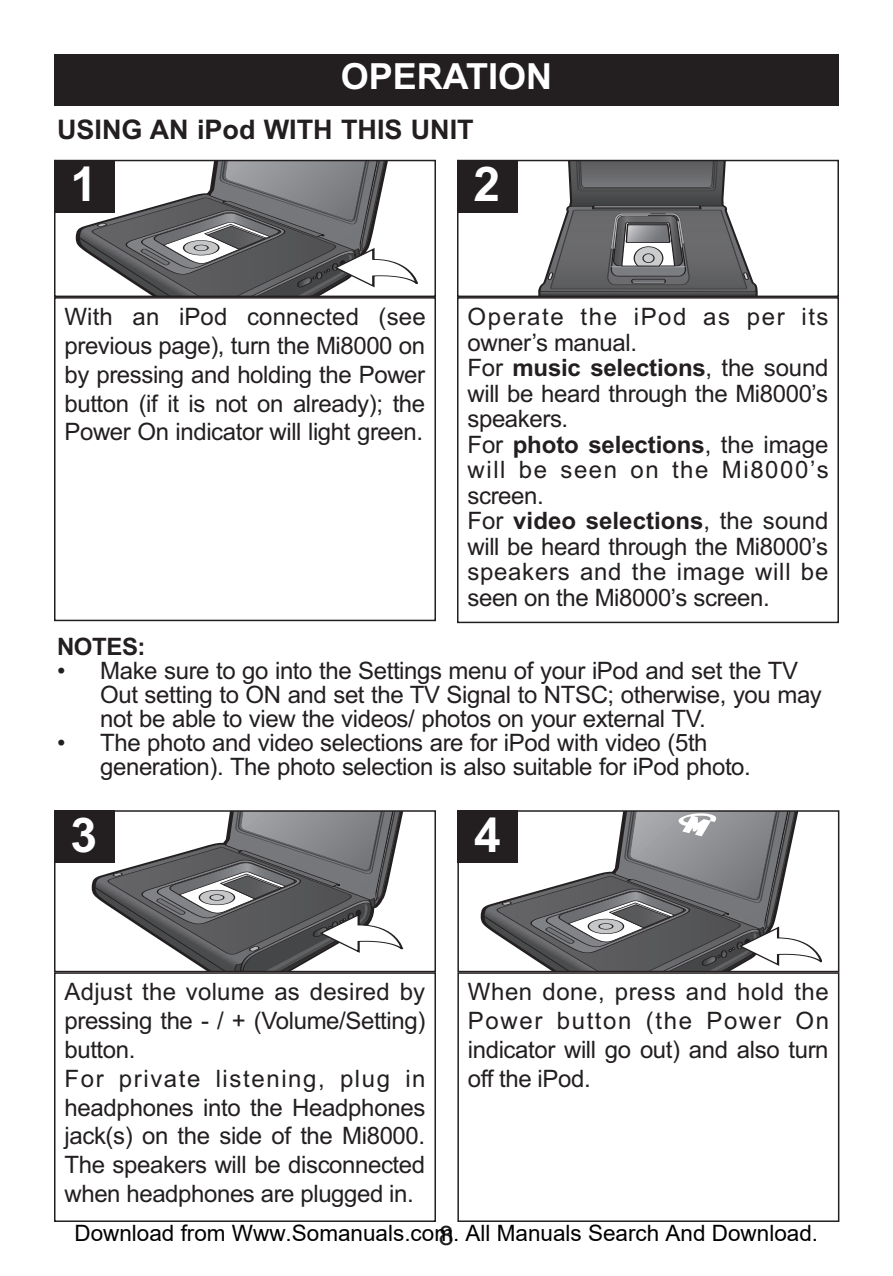
<style>
.page{position:relative;width:893px;height:1276px;background:#fff}
.page>*{position:absolute;margin:0;border:0;box-sizing:border-box;transform-origin:0 0}
.t1{font:700 48px "Arial";color:#fff}
.t2{font:700 36px "Arial";color:#fff}
.t3{font:700 27px "Arial";color:#231f20}
.t4{font:27px "Arial";color:#231f20}
.t5{font:700 25.2px "Helvetica";color:#231f20;scale:.89 1}
.t6{font:24px/28.8px "Arial";letter-spacing:-.015em;color:#231f20}
.t7{font:700 24px "Arial";letter-spacing:-.015em;color:#231f20}
.t8{font:22.5px "Arial";color:#000}
.s1{font-weight:700}
</style>
<div class="page">
<div style="left:54px;top:54px;width:785px;height:52px;background:#231f20"></div>
<div style="left:54px;top:297px;width:382px;height:324px;border:2px solid #231f20"></div>
<svg style="left:72px;top:163px;width:345px;height:131px"></svg>
<div style="left:54px;top:160px;width:382px;height:137px;border:2px solid #231f20"></div>
<div style="left:54px;top:160px;width:60px;height:52px;background:#231f20"></div>
<div style="left:457px;top:297px;width:382px;height:326px;border:2px solid #231f20"></div>
<svg style="left:538px;top:163px;width:219px;height:131px"></svg>
<div style="left:457px;top:160px;width:382px;height:137px;border:2px solid #231f20"></div>
<div style="left:457px;top:160px;width:60px;height:52px;background:#231f20"></div>
<div style="left:54px;top:972px;width:382px;height:250px;border:2px solid #231f20"></div>
<svg style="left:94px;top:813px;width:310px;height:156px"></svg>
<div style="left:54px;top:810px;width:382px;height:162px;border:2px solid #231f20"></div>
<div style="left:54px;top:810px;width:60px;height:52px;background:#231f20"></div>
<div style="left:457px;top:972px;width:382px;height:250px;border:2px solid #231f20"></div>
<svg style="left:483px;top:813px;width:339px;height:156px"></svg>
<div style="left:457px;top:810px;width:382px;height:162px;border:2px solid #231f20"></div>
<div style="left:457px;top:810px;width:60px;height:52px;background:#231f20"></div>
<h2 class="t2" style="left:341px;top:56px;width:213px">OPERATION</h2>
<p class="t3" style="left:57px;top:114px;width:418px">USING AN iPod WITH THIS UNIT</p>
<h1 class="t1" style="left:71px;top:157px;width:28px">1</h1>
<h1 class="t1" style="left:474px;top:157px;width:28px">2</h1>
<p class="t6" style="left:64px;top:302px;width:363px;text-align:justify">With an iPod connected (see previous page), turn the Mi8000 on by pressing and holding the Power button (if it is not on already); the Power On indicator will light green.</p>
<p class="t6" style="left:467px;top:304px;width:363px;line-height:25.5px">Operate the iPod as per its owner’s manual.<br>For <span class="s1">music selections</span>, the sound will be heard through the Mi8000’s speakers.<br>For <span class="s1">photo selections</span>, the image will be seen on the Mi8000’s screen.<br>For <span class="s1">video selections</span>, the sound will be heard through the Mi8000’s speakers and the image will be seen on the Mi8000’s screen.</p>
<p class="t7" style="left:57px;top:633px;width:90px">NOTES:</p>
<p class="t6" style="left:100px;top:659px;width:723px;line-height:24px;text-indent:-43px">• Make sure to go into the Settings menu of your iPod and set the TV<br>Out setting to ON and set the TV Signal to NTSC; otherwise, you may not be able to view the videos/ photos on your external TV.</p>
<p class="t6" style="left:100px;top:731px;width:652px;line-height:24px;text-indent:-43px">• The photo and video selections are for iPod with video (5th generation). The photo selection is also suitable for iPod photo.</p>
<p class="t5" style="left:392px;top:729px;width:15px">1</p>
<h1 class="t1" style="left:71px;top:807px;width:28px">3</h1>
<h1 class="t1" style="left:474px;top:807px;width:28px">4</h1>
<p class="t6" style="left:64px;top:977px;width:363px">Adjust the volume as desired by pressing the - / + (Volume/Setting) button.<br>For private listening, plug in headphones into the Headphones jack(s) on the side of the Mi8000.<br>The speakers will be disconnected when headphones are plugged in.</p>
<p class="t6" style="left:468px;top:977px;width:363px;text-align:justify">When done, press and hold the Power button (the Power On indicator will go out) and also turn off the iPod.</p>
<p class="t8" style="left:74px;top:1220px;width:745px">Download from Www.Somanuals.com. All Manuals Search And Download.</p>
<p class="t4" style="left:439px;top:1219px;width:17px">8</p>
</div>
